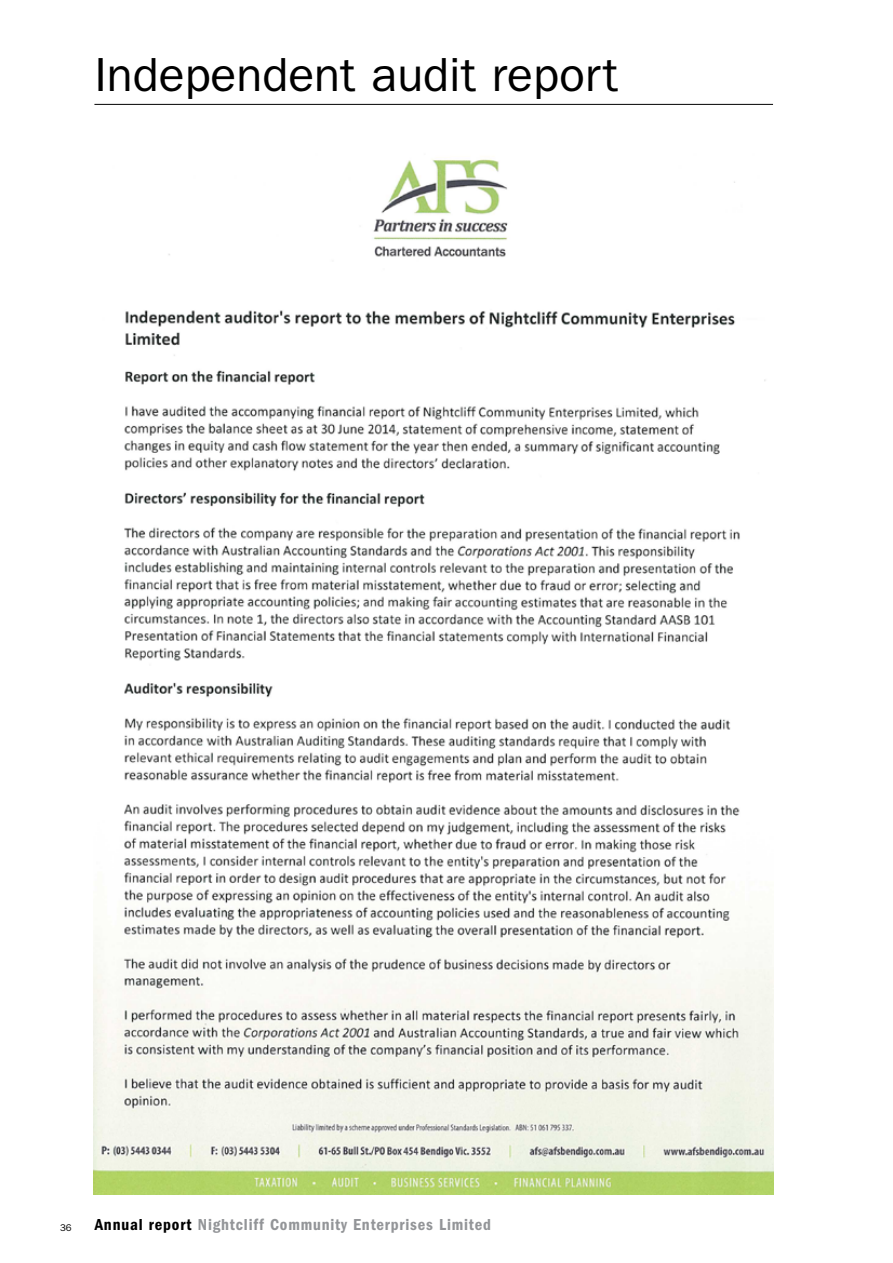
<style>
.page{position:relative;width:893px;height:1263px;background:#fff}
.page>*{position:absolute;margin:0;border:0;box-sizing:border-box;transform-origin:0 0}
.t1{font:48px "Franklin Gothic";color:#000}
.t2{font:600 condensed 16.5px "Franklin Gothic";letter-spacing:.05em;color:#939598}
.t3{font:9.75px "Franklin Gothic";color:#000}
.s1{color:#000}
</style>
<div class="page">
<hr style="left:94px;top:104px;width:679px;height:1px;background:#000">
<img style="left:94px;top:159px;width:680px;height:1036px">
<h1 class="t1" style="left:94px;top:47px;width:525px">Independent audit report</h1>
<p class="t3" style="left:60px;top:1222px;width:13px">36</p>
<p class="t2" style="left:95px;top:1215px;width:398px"><span class="s1">Annual report</span> Nightcliff Community Enterprises Limited</p>
</div>
